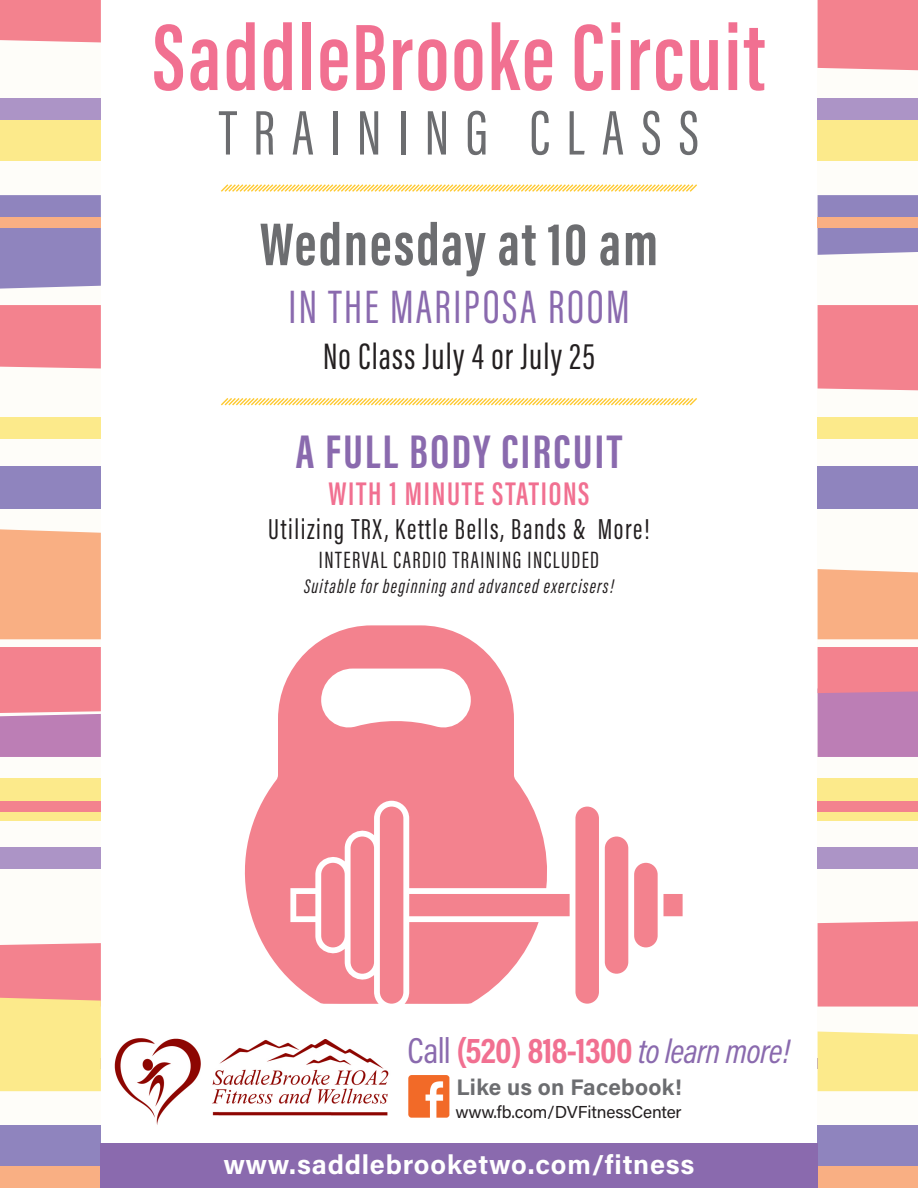
<style>
.page{position:relative;width:918px;height:1188px;background:#fff}
.page>*{position:absolute;margin:0;border:0;box-sizing:border-box;transform-origin:0 0}
.t1{font:600 97.2px "Acumin Pro Extra Cond";letter-spacing:.02em;color:#f17091}
.t2{font:64.8px "Acumin Pro Extra Cond";letter-spacing:.25em;color:#6c6d70}
.t3{font:700 62.1px "Acumin Pro Extra Cond";letter-spacing:.03em;color:#6c6d70}
.t4{font:700 48.6px "Acumin Pro Extra Cond";letter-spacing:.05em;color:#8a6aae}
.t5{font:48.3px "Acumin Pro Extra Cond";letter-spacing:.05em;color:#8a6aae}
.t6{font:37.95px "Acumin Pro Extra Cond";letter-spacing:.03em;color:#231f20}
.t7{font:700 36.45px "Acumin Pro Cond";letter-spacing:-.02em;color:#f17091}
.t8{font:600 33.75px "Acumin Pro Extra Cond";letter-spacing:.05em;color:#f17091}
.t9{font:29.7px "Acumin Pro Extra Cond";letter-spacing:.05em;color:#231f20}
.t10{font:700 27px "Acumin Pro";letter-spacing:.03em;color:#fff}
.t11{font:24.3px "Acumin Pro Extra Cond";letter-spacing:.06em;color:#231f20}
.t12{font:700 22.5px "Acumin Pro";letter-spacing:.01em;color:#6c6d70}
.t13{font:italic 20.25px "Acumin Pro Extra Cond";letter-spacing:.06em;color:#231f20}
.t14{font:17.25px "Acumin Pro";letter-spacing:-.01em;color:#231f20}
.s1{font-weight:400;color:#8a6aae}
.s2{font-weight:400;font-style:italic;font-size:34.5px;color:#8a6aae}
</style>
<div class="page">
<img style="left:114px;top:1038px;width:275px;height:87px">
<img style="left:408px;top:1075px;width:42px;height:43px">
<div style="left:0;top:0;width:101px;height:1188px;background:#fefdf9"></div>
<div style="left:0;top:0;width:101px;height:42px;background:#f3828e"></div>
<div style="left:0;top:195px;width:101px;height:94px;background:#8f84be"></div>
<div style="left:0;top:417px;width:101px;height:22px;background:#fcea8b"></div>
<div style="left:0;top:529px;width:101px;height:110px;background:#f9af83"></div>
<div style="left:0;top:98px;width:101px;height:22px;background:#ac94c6"></div>
<div style="left:0;top:778px;width:101px;height:43px;background:#fcea8b"></div>
<div style="left:0;top:1125px;width:101px;height:41px;background:#8f84be"></div>
<svg style="left:0;top:943px;width:101px;height:148px;background:#f8c38d"></svg>
<div style="left:0;top:847px;width:101px;height:22px;background:#ac94c6"></div>
<svg style="left:0;top:647px;width:101px;height:110px;background:#de839f"></svg>
<div style="left:0;top:1166px;width:101px;height:22px;background:#f9af83"></div>
<div style="left:0;top:466px;width:101px;height:42px;background:#8f84be"></div>
<div style="left:0;top:305px;width:101px;height:63px;background:#f3828e"></div>
<div style="left:0;top:217px;width:101px;height:11px;background:#f9af83"></div>
<div style="left:0;top:801px;width:101px;height:11px;background:#f3828e"></div>
<div style="left:0;top:120px;width:101px;height:41px;background:#fcea8b"></div>
<div style="left:818px;top:0;width:100px;height:1188px;background:#fefdf9"></div>
<div style="left:818px;top:0;width:100px;height:70px;background:#f3828e"></div>
<div style="left:818px;top:195px;width:100px;height:60px;background:#8f84be"></div>
<div style="left:818px;top:417px;width:100px;height:22px;background:#fcea8b"></div>
<div style="left:818px;top:569px;width:100px;height:70px;background:#f9af83"></div>
<div style="left:818px;top:98px;width:100px;height:22px;background:#ac94c6"></div>
<div style="left:818px;top:778px;width:100px;height:43px;background:#fcea8b"></div>
<div style="left:818px;top:921px;width:100px;height:86px;background:#f3828e"></div>
<div style="left:818px;top:1125px;width:100px;height:41px;background:#8f84be"></div>
<div style="left:818px;top:1032px;width:100px;height:59px;background:#fcea8b"></div>
<div style="left:818px;top:847px;width:100px;height:22px;background:#ac94c6"></div>
<svg style="left:818px;top:647px;width:100px;height:110px;background:#d27fa4"></svg>
<div style="left:818px;top:1166px;width:100px;height:22px;background:#f9af83"></div>
<div style="left:818px;top:466px;width:100px;height:42px;background:#8f84be"></div>
<div style="left:818px;top:305px;width:100px;height:85px;background:#f3828e"></div>
<div style="left:818px;top:217px;width:100px;height:11px;background:#f9af83"></div>
<div style="left:818px;top:801px;width:100px;height:11px;background:#f3828e"></div>
<div style="left:818px;top:120px;width:100px;height:41px;background:#fcea8b"></div>
<svg style="left:244px;top:625px;width:439px;height:379px;fill:#f3828e"></svg>
<svg style="left:221px;top:184px;width:476px;height:8px"></svg>
<svg style="left:221px;top:398px;width:476px;height:8px"></svg>
<div style="left:100px;top:1144px;width:718px;height:44px;background:#8a6aae"></div>
<p class="t1" style="left:153px;top:-2px;width:614px">SaddleBrooke Circuit</p>
<p class="t2" style="left:219px;top:94px;width:481px">TRAINING CLASS</p>
<p class="t3" style="left:260px;top:206px;width:400px">Wednesday at 10 am</p>
<p class="t5" style="left:288px;top:278px;width:343px">IN THE MARIPOSA ROOM</p>
<p class="t6" style="left:323px;top:333px;width:273px">No Class July 4 or July 25</p>
<p class="t4" style="left:296px;top:421px;width:328px">A FULL BODY CIRCUIT</p>
<p class="t8" style="left:328px;top:473px;width:263px">WITH 1 MINUTE STATIONS</p>
<p class="t9" style="left:268px;top:511px;width:383px">Utilizing TRX, Kettle Bells, Bands &amp; More!</p>
<p class="t11" style="left:319px;top:546px;width:282px">INTERVAL CARDIO TRAINING INCLUDED</p>
<p class="t13" style="left:304px;top:574px;width:311px">Suitable for beginning and advanced exercisers!</p>
<p class="t7" style="left:408px;top:1027px;width:384px"><span class="s1">Call</span> (520) 818-1300 <span class="s2">to learn more!</span></p>
<p class="t12" style="left:456px;top:1071px;width:227px">Like us on Facebook!</p>
<p class="t14" style="left:456px;top:1100px;width:228px">www.fb.com/DVFitnessCenter</p>
<p class="t10" style="left:223px;top:1146px;width:473px">www.saddlebrooketwo.com/fitness</p>
</div>
